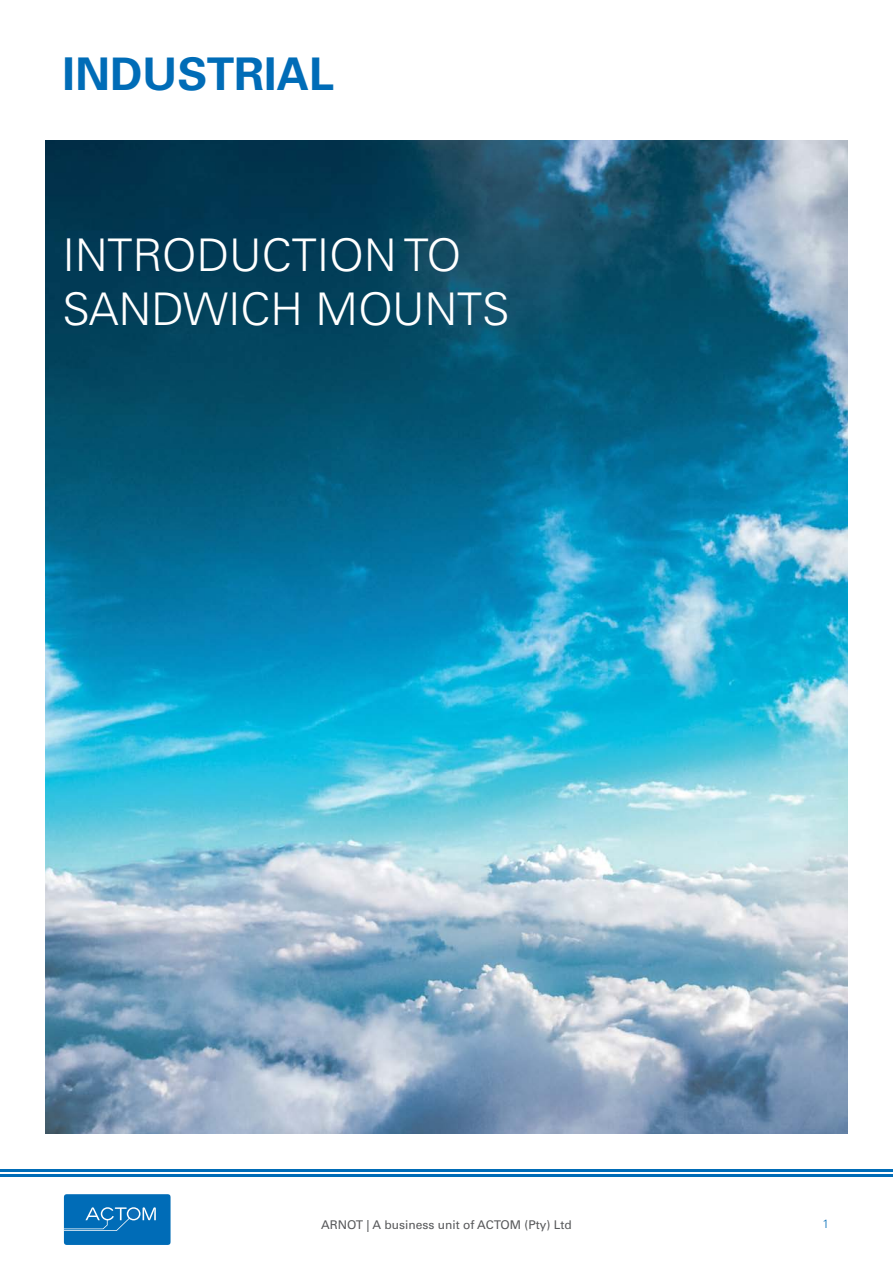
<style>
.page{position:relative;width:893px;height:1263px;background:#fff}
.page>*{position:absolute;margin:0;border:0;box-sizing:border-box;transform-origin:0 0}
.t1{font:300 45px "Univers LT Std";color:#fff}
.t2{font:700 45px "Univers LT Std";color:#006cb7}
.t3{font:12px "Univers LT Std";color:#58595b}
.t4{font:300 12px "Univers LT Std";color:#006cb7}
</style>
<div class="page">
<hr style="left:0;top:1174px;width:893px;height:3px;background:#006cb7">
<hr style="left:0;top:1169px;width:893px;height:2px;background:#006cb7">
<svg style="left:64px;top:1194px;width:107px;height:51px;background:#1376bc"></svg>
<img style="left:45px;top:140px;width:803px;height:993px">
<p class="t2" style="left:63px;top:48px;width:273px">INDUSTRIAL</p>
<p class="t1" style="left:63px;top:228px;width:400px">INTRODUCTION TO</p>
<p class="t1" style="left:63px;top:282px;width:449px">SANDWICH MOUNTS</p>
<p class="t3" style="left:321px;top:1218px;width:252px">ARNOT | A business unit of ACTOM (Pty) Ltd</p>
<p class="t4" style="left:822px;top:1216px;width:8px">1</p>
</div>
